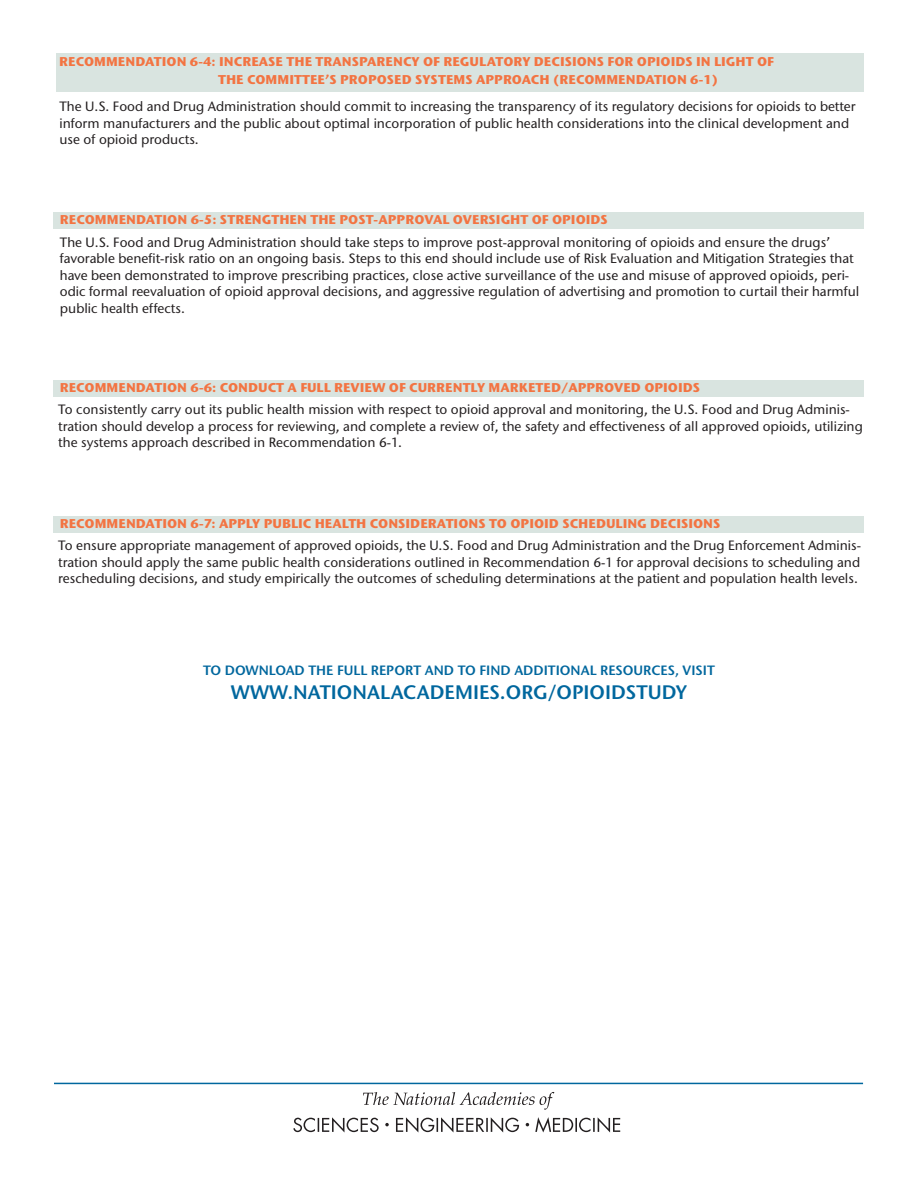
<style>
.page{position:relative;width:918px;height:1188px;background:#fff}
.page>*{position:absolute;margin:0;border:0;box-sizing:border-box;transform-origin:0 0}
.t1{font:600 19.5px "Stone Sans ITC Pro";color:#00679e}
.BULLETS{font:500 13.5px/16.5px "Stone Sans ITC Std";color:#231f20}
.recs_insert{font:500 13.5px/16.5px "Stone Sans ITC Std";color:#231f20}
.t2{font:600 13.5px "Stone Sans ITC Pro";color:#00679e}
.t3{font:700 12.75px/18px "Stone Sans ITC Std";color:#f37442}
</style>
<div class="page">
<hr style="left:54px;top:1083px;width:809px;height:1px;background:#00679e">
<svg style="left:363px;top:1092px;width:191px;height:18px"></svg>
<svg style="left:293px;top:1117px;width:327px;height:16px"></svg>
<div style="left:53px;top:380px;width:811px;height:16px;background:#d9e4e0"></div>
<div style="left:53px;top:516px;width:811px;height:16px;background:#d9e4e0"></div>
<div style="left:56px;top:53px;width:808px;height:39px;background:#d9e4e0"></div>
<div style="left:54px;top:213px;width:810px;height:16px;background:#d9e4e0"></div>
<p class="t3" style="left:218px;top:52px;width:557px;text-indent:-159px">RECOMMENDATION 6-4: INCREASE THE TRANSPARENCY OF REGULATORY DECISIONS FOR OPIOIDS IN LIGHT OF<br>THE COMMITTEE’S PROPOSED SYSTEMS APPROACH (RECOMMENDATION 6-1)</p>
<p class="recs_insert" style="left:60px;top:98px;width:798px">The U.S. Food and Drug Administration should commit to increasing the transparency of its regulatory decisions for opioids to better inform manufacturers and the public about optimal incorporation of public health considerations into the clinical development and use of opioid products.</p>
<p class="t3" style="left:60px;top:210px;width:550px">RECOMMENDATION 6-5: STRENGTHEN THE POST-APPROVAL OVERSIGHT OF OPIOIDS</p>
<p class="BULLETS" style="left:60px;top:234px;width:801px">The U.S. Food and Drug Administration should take steps to improve post-approval monitoring of opioids and ensure the drugs’ favorable benefit-risk ratio on an ongoing basis. Steps to this end should include use of Risk Evaluation and Mitigation Strategies that have been demonstrated to improve prescribing practices, close active surveillance of the use and misuse of approved opioids, peri&shy;odic formal reevaluation of opioid approval decisions, and aggressive regulation of advertising and promotion to curtail their harmful public health effects.</p>
<p class="t3" style="left:60px;top:378px;width:642px">RECOMMENDATION 6-6: CONDUCT A FULL REVIEW OF CURRENTLY MARKETED/APPROVED OPIOIDS</p>
<p class="BULLETS" style="left:58px;top:401px;width:806px">To consistently carry out its public health mission with respect to opioid approval and monitoring, the U.S. Food and Drug Adminis&shy;tration should develop a process for reviewing, and complete a review of, the safety and effectiveness of all approved opioids, utilizing the systems approach described in Recommendation 6-1.</p>
<p class="t3" style="left:60px;top:514px;width:662px">RECOMMENDATION 6-7: APPLY PUBLIC HEALTH CONSIDERATIONS TO OPIOID SCHEDULING DECISIONS</p>
<p class="BULLETS" style="left:58px;top:537px;width:804px;text-align:justify">To ensure appropriate management of approved opioids, the U.S. Food and Drug Administration and the Drug Enforcement Adminis&shy;tration should apply the same public health considerations outlined in Recommendation 6-1 for approval decisions to scheduling and rescheduling decisions, and study empirically the outcomes of scheduling determinations at the patient and population health levels.</p>
<p class="t2" style="left:203px;top:662px;width:513px">TO DOWNLOAD THE FULL REPORT AND TO FIND ADDITIONAL RESOURCES, VISIT</p>
<p class="t1" style="left:231px;top:680px;width:458px">WWW.NATIONALACADEMIES.ORG/OPIOIDSTUDY</p>
</div>
